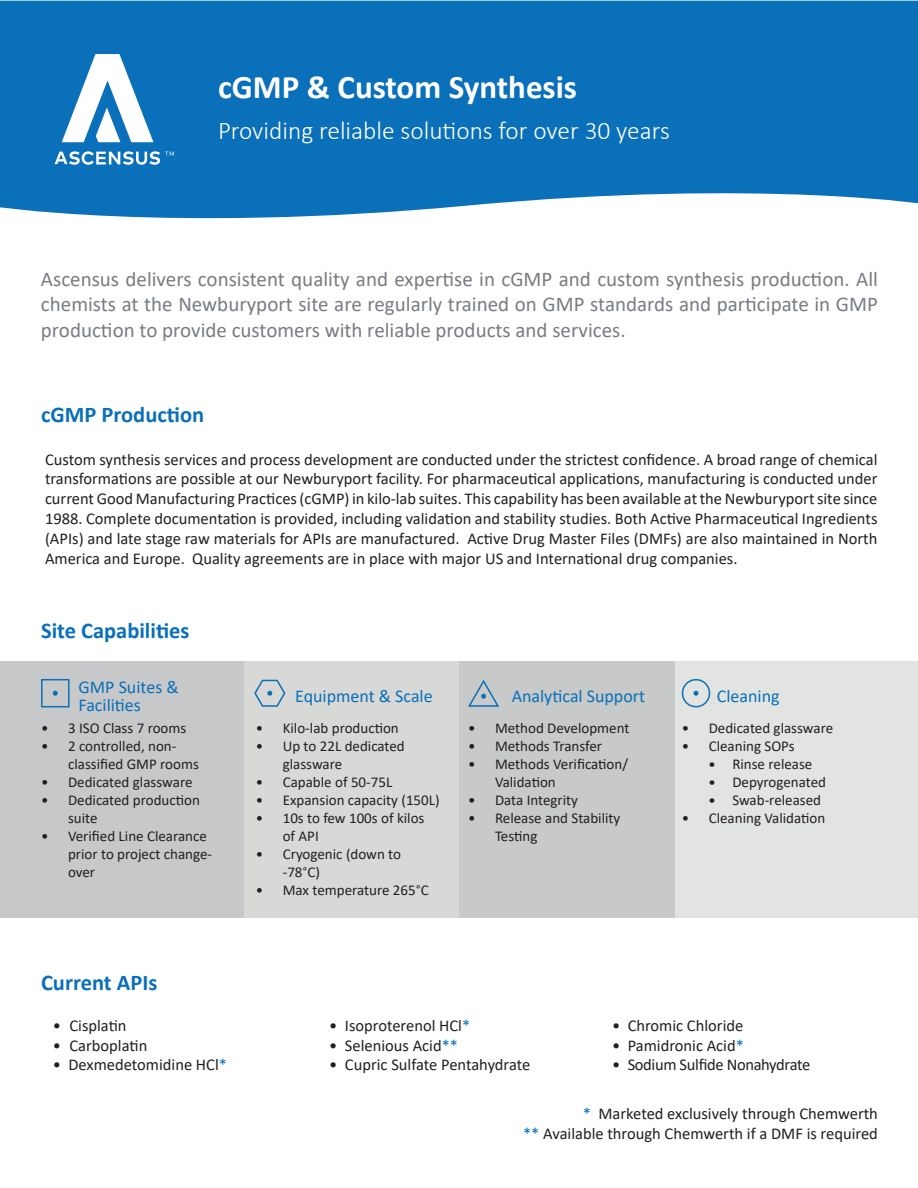
<style>
.page{position:relative;width:918px;height:1188px;background:#fff}
.page>*{position:absolute;margin:0;border:0;box-sizing:border-box;transform-origin:0 0}
.t1{font:700 33px "Calibri";color:#fff}
.t2{font:300 25.5px "Calibri";color:#fff}
.t3{font:700 22.5px "Calibri";color:#0970b9}
.t4{font:21px/25.2px "Calibri";color:#787d83;text-align:justify}
.t5{font:18px/18px "Calibri";color:#0970b9}
.t6{font:16.5px/19.8px "Calibri";color:#231f20;text-align:justify}
.t7{font:16.5px "Calibri";letter-spacing:-.02em;color:#231f20}
.t8{font:15px/18px "Calibri";color:#231f20}
.s1{font-weight:300}
.s2{font-family:"Sweet Sans Pro"}
.s3{color:#0970b9}
</style>
<div class="page">
<div style="left:0;top:1px;width:918px;height:218px;background:#0970b9"></div>
<svg style="left:62px;top:54px;width:91px;height:88px"></svg>
<svg style="left:55px;top:151px;width:119px;height:13px"></svg>
<div style="left:0;top:662px;width:244px;height:256px;background:#c7c8ca"></div>
<div style="left:244px;top:662px;width:216px;height:256px;background:#d8d9d7"></div>
<div style="left:460px;top:662px;width:215px;height:256px;background:#c8c9c9"></div>
<div style="left:675px;top:662px;width:243px;height:256px;background:#e2e4e2"></div>
<div style="left:41px;top:679px;width:29px;height:28px;border:2px solid #0970b9"></div>
<svg style="left:53px;top:691px;width:5px;height:5px"></svg>
<div style="left:682px;top:679px;width:28px;height:28px;border:2px solid #0970b9;border-radius:50%"></div>
<svg style="left:694px;top:691px;width:4px;height:5px"></svg>
<svg style="left:468px;top:680px;width:31px;height:27px"></svg>
<svg style="left:254px;top:679px;width:32px;height:28px"></svg>
<p class="t1" style="left:218px;top:64px;width:360px">cGMP &amp; Custom Synthesis</p>
<p class="t2" style="left:218px;top:114px;width:453px">Providing reliable solutions for over 30 years</p>
<p class="t4" style="left:41px;top:266px;width:839px">Ascensus delivers consistent quality and expertise in cGMP and custom synthesis production. All chemists at the Newburyport site are regularly trained on GMP standards and participate in GMP production to provide customers with reliable products and services.</p>
<p class="t3" style="left:41px;top:398px;width:165px">cGMP Production</p>
<p class="t6" style="left:45px;top:449px;width:834px">Custom synthesis services and process development are conducted under the strictest confidence. A broad range of chemical transformations are possible at our Newburyport facility. For pharmaceutical applications, manufacturing is conducted under current Good Manufacturing Practices (cGMP) in kilo-lab suites. This capability has been available at the Newburyport site since 1988. Complete documentation is provided, including validation and stability studies. Both Active Pharmaceutical Ingredients (APIs) and late stage raw materials for APIs are manufactured. Active Drug Master Files (DMFs) are also maintained in North America and Europe. Quality agreements are in place with major US and International drug companies.</p>
<p class="t3" style="left:41px;top:614px;width:150px">Site Capabilities</p>
<p class="t5" style="left:79px;top:677px;width:102px">GMP Suites &amp;<br>Facilities</p>
<p class="t5" style="left:295px;top:686px;width:139px">Equipment &amp; Scale</p>
<p class="t5" style="left:512px;top:686px;width:135px">Analytical Support</p>
<p class="t5" style="left:717px;top:686px;width:64px">Cleaning</p>
<p class="t8" style="left:41px;top:719px;width:147px">• 3 ISO Class 7 rooms</p>
<p class="t8" style="left:68px;top:737px;width:132px;text-indent:-27px">• 2 controlled, non&shy;classified GMP rooms</p>
<p class="t8" style="left:41px;top:773px;width:153px">• Dedicated glassware</p>
<p class="t8" style="left:68px;top:791px;width:133px;text-indent:-27px">• Dedicated production suite</p>
<p class="t8" style="left:68px;top:827px;width:146px;text-indent:-27px">• Verified Line Clearance prior to project change&shy;over</p>
<p class="t8" style="left:256px;top:719px;width:145px">• Kilo-lab production</p>
<p class="t8" style="left:283px;top:737px;width:124px;text-indent:-27px">• Up to 22L dedicated glassware</p>
<p class="t8" style="left:256px;top:773px;width:138px">• Capable of 50-75L</p>
<p class="t8" style="left:256px;top:791px;width:185px">• Expansion capacity (150L)</p>
<p class="t8" style="left:283px;top:809px;width:143px;text-indent:-27px">• 10s to few 100s of kilos of API</p>
<p class="t8" style="left:283px;top:845px;width:120px;text-indent:-27px">• Cryogenic (down to -78<span class="s1">°</span>C)</p>
<p class="t8" style="left:256px;top:881px;width:175px">• Max temperature 265<span class="s1">°</span>C</p>
<p class="t8" style="left:468px;top:719px;width:163px">• Method Development</p>
<p class="t8" style="left:468px;top:737px;width:136px">• Methods Transfer</p>
<p class="t8" style="left:495px;top:755px;width:135px;text-indent:-27px">• Methods Verification/<br>Validation</p>
<p class="t8" style="left:468px;top:791px;width:112px">• Data Integrity</p>
<p class="t8" style="left:495px;top:809px;width:127px;text-indent:-27px">• Release and Stability<br>Testing</p>
<p class="t8" style="left:682px;top:719px;width:153px">• Dedicated glassware</p>
<p class="t8" style="left:682px;top:737px;width:114px">• Cleaning SOPs</p>
<p class="t8" style="left:709px;top:755px;width:105px"><span class="s2">•</span> Rinse release</p>
<p class="t8" style="left:709px;top:773px;width:119px"><span class="s2">•</span> Depyrogenated</p>
<p class="t8" style="left:709px;top:791px;width:114px"><span class="s2">•</span> Swab-released</p>
<p class="t8" style="left:682px;top:809px;width:145px">• Cleaning Validation</p>
<p class="t3" style="left:41px;top:967px;width:118px">Current APIs</p>
<p class="t6" style="left:53px;top:1015px;width:75px">• Cisplatin</p>
<p class="t6" style="left:53px;top:1035px;width:96px">• Carboplatin</p>
<p class="t6" style="left:53px;top:1055px;width:176px">• Dexmedetomidine HCl<span class="s3">*</span></p>
<p class="t6" style="left:329px;top:1015px;width:143px">• Isoproterenol HCl<span class="s3">*</span></p>
<p class="t6" style="left:329px;top:1035px;width:131px">• Selenious Acid<span class="s3">**</span></p>
<p class="t6" style="left:329px;top:1055px;width:203px">• Cupric Sulfate Pentahydrate</p>
<p class="t6" style="left:612px;top:1015px;width:133px">• Chromic Chloride</p>
<p class="t6" style="left:612px;top:1035px;width:133px">• Pamidronic Acid<span class="s3">*</span></p>
<p class="t7" style="left:612px;top:1054px;width:200px">• Sodium Sulfide Nonahydrate</p>
<p class="t6" style="left:583px;top:1104px;width:297px"><span class="s3">*</span> Marketed exclusively through Chemwerth</p>
<p class="t6" style="left:523px;top:1123px;width:356px"><span class="s3">**</span> Available through Chemwerth if a DMF is required</p>
</div>
